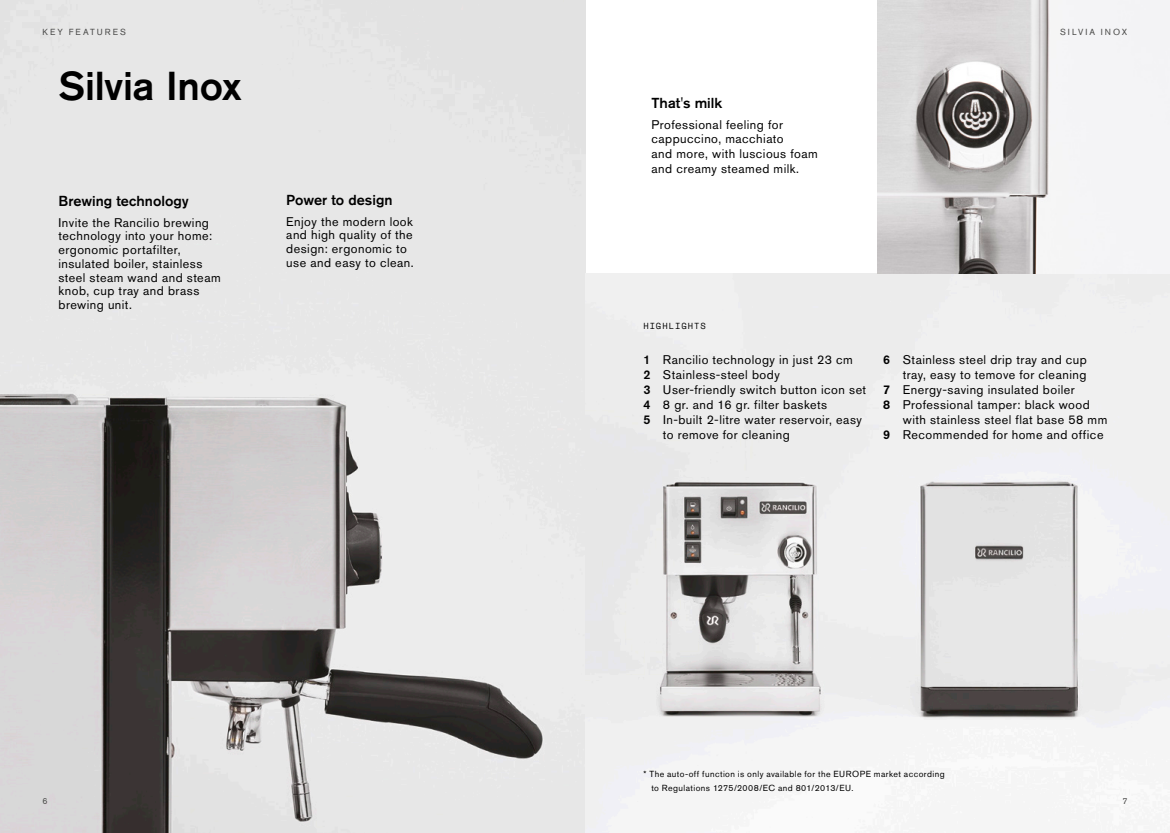
<style>
.page{position:relative;width:1170px;height:833px;background:#fff}
.page>*{position:absolute;margin:0;border:0;box-sizing:border-box;transform-origin:0 0}
.Titles{font:500 40px "Akzidenz Grotesk BQ";letter-spacing:-.01em;color:#000}
.Sub_headings{font:500 14.38px "Akzidenz Grotesk BQ";color:#000}
.Body_Copy{font:12.5px/15px "Akzidenz Grotesk BQ";letter-spacing:.035em;color:#000;text-align:right}
.Sub_headings-2{font:12.5px/13.8px "Akzidenz Grotesk BQ";letter-spacing:.035em;color:#000}
.Body_Copy-2{font:8.75px/13.8px "Akzidenz Grotesk BQ";letter-spacing:.05em;color:#000}
.Details{font:8.75px "Akzidenz Grotesk BQ";letter-spacing:.23em;color:#4a4a49}
.t1{font:8.75px "Space Mono";letter-spacing:.11em;color:#000}
.s1{font-weight:500}
</style>
<div class="page">
<img style="left:0;top:0;width:586px;height:833px">
<img style="left:586px;top:274px;width:583px;height:559px">
<img style="left:877px;top:0;width:292px;height:274px">
<p class="Details" style="left:43px;top:27px;width:85px">KEY FEATURES</p>
<p class="Titles" style="left:58px;top:61px;width:185px">Silvia Inox</p>
<p class="Sub_headings" style="left:58px;top:192px;width:132px">Brewing technology</p>
<p class="Sub_headings-2" style="left:58px;top:215px;width:164px">Invite the Rancilio brewing technology into your home: ergonomic portafilter, insulated boiler, stainless steel steam wand and steam knob, cup tray and brass brewing unit.</p>
<p class="Sub_headings" style="left:286px;top:191px;width:108px">Power to design</p>
<p class="Sub_headings-2" style="left:286px;top:214px;width:129px">Enjoy the modern look and high quality of the design: ergonomic to use and easy to clean.</p>
<p class="Sub_headings" style="left:651px;top:94px;width:72px">That's milk</p>
<p class="Sub_headings-2" style="left:651px;top:118px;width:134px">Professional feeling for cappuccino, macchiato</p>
<p class="Sub_headings-2" style="left:651px;top:146px;width:168px;line-height:15px">and more, with luscious foam and creamy steamed milk.</p>
<p class="Details" style="left:1059px;top:27px;width:69px">SILVIA INOX</p>
<p class="t1" style="left:643px;top:319px;width:64px">HIGHLIGHTS</p>
<p class="Body_Copy" style="left:643px;top:352px;width:211px"><span class="s1">1</span> Rancilio technology in just 23 cm</p>
<p class="Body_Copy" style="left:643px;top:367px;width:138px"><span class="s1">2</span> Stainless-steel body</p>
<p class="Body_Copy" style="left:643px;top:382px;width:224px"><span class="s1">3</span> User-friendly switch button icon set</p>
<p class="Body_Copy" style="left:643px;top:397px;width:185px"><span class="s1">4</span> 8 gr. and 16 gr. filter baskets</p>
<p class="Body_Copy" style="left:643px;top:412px;width:220px"><span class="s1">5</span> In-built 2-litre water reservoir, easy</p>
<p class="Body_Copy" style="left:663px;top:427px;width:128px">to remove for cleaning</p>
<p class="Body_Copy" style="left:883px;top:352px;width:205px"><span class="s1">6</span> Stainless steel drip tray and cup tray, easy to temove for cleaning</p>
<p class="Body_Copy" style="left:883px;top:382px;width:193px"><span class="s1">7</span> Energy-saving insulated boiler</p>
<p class="Body_Copy" style="left:902px;top:397px;width:206px;text-align:left;text-indent:-19px"><span class="s1">8</span> Professional tamper: black wood with stainless steel flat base 58 mm</p>
<p class="Body_Copy" style="left:883px;top:427px;width:222px"><span class="s1">9</span> Recommended for home and office</p>
<p class="Body_Copy-2" style="left:651px;top:767px;width:295px;text-indent:-8px">* The auto-off function is only available for the EUROPE market according to Regulations 1275/2008/EC and 801/2013/EU.</p>
<p class="Details" style="left:43px;top:796px;width:7px">6</p>
<p class="Details" style="left:1122px;top:796px;width:7px">7</p>
</div>
